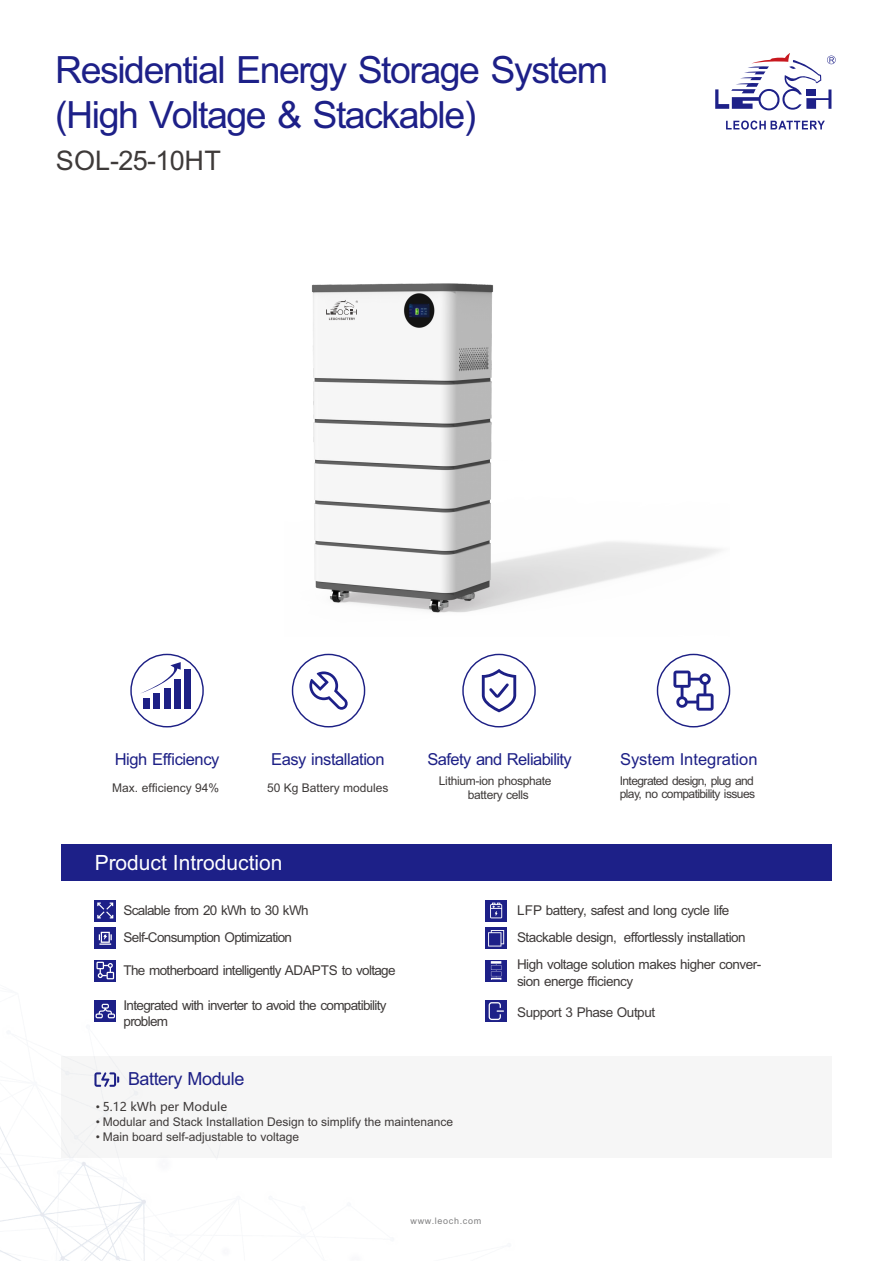
<style>
.page{position:relative;width:893px;height:1262px;background:#fff}
.page>*{position:absolute;margin:0;border:0;box-sizing:border-box;transform-origin:0 0}
.t1{font:37.5px/45px "Arial";letter-spacing:-.04em;color:#1d2088}
.t2{font:27px "Arial";color:#3e3a39}
.t3{font:21px "Arial";color:#fff}
.t4{font:18px "Arial";letter-spacing:-.025em;color:#1d2086}
.t5{font:16.5px "Arial";letter-spacing:-.025em;color:#1d2086}
.t6{font:16.5px "Arial";color:#1d2086}
.t7{font:13.5px/27px "Arial";letter-spacing:-.05em;color:#3e3a39}
.t8{font:13.5px "Arial";letter-spacing:-.035em;color:#3f3b3a}
.t9{font:12px "Arial";color:#3e3a39}
.t10{font:12px/12px "Arial";letter-spacing:-.05em;color:#3e3a39}
.t11{font:12px/14.4px "Arial";letter-spacing:-.025em;color:#3e3a39;text-align:center}
.t12{font:12px "Microsoft Ya Hei";color:#3e3a39}
.t13{font:9px "Arial";letter-spacing:.075em;color:#808081}
.s1{font-family:"Arial"}
</style>
<div class="page">
<img style="left:312px;top:283px;width:409px;height:330px">
<img style="left:0;top:941px;width:507px;height:320px">
<svg style="left:715px;top:53px;width:120px;height:57px"></svg>
<svg style="left:726px;top:120px;width:98px;height:10px"></svg>
<div style="left:61px;top:844px;width:770px;height:37px;background:#1d2088"></div>
<svg style="left:95px;top:960px;width:21px;height:21px"></svg>
<svg style="left:96px;top:961px;width:18px;height:18px"></svg>
<svg style="left:485px;top:960px;width:22px;height:21px"></svg>
<svg style="left:491px;top:961px;width:10px;height:19px"></svg>
<svg style="left:95px;top:900px;width:21px;height:21px"></svg>
<svg style="left:97px;top:902px;width:16px;height:16px"></svg>
<svg style="left:95px;top:1000px;width:21px;height:21px"></svg>
<svg style="left:96px;top:1003px;width:19px;height:15px"></svg>
<div style="left:485px;top:900px;width:22px;height:21px;background:#1d2088"></div>
<svg style="left:490px;top:902px;width:12px;height:16px"></svg>
<div style="left:485px;top:927px;width:22px;height:22px;background:linear-gradient(to right,#1d2088,#1d2088)"></div>
<svg style="left:488px;top:930px;width:16px;height:16px"></svg>
<div style="left:95px;top:927px;width:21px;height:22px;background:#1d2088"></div>
<svg style="left:99px;top:931px;width:13px;height:13px"></svg>
<div style="left:153px;top:693px;width:7px;height:16px;background:#1d2085"></div>
<div style="left:164px;top:688px;width:6px;height:21px;background:#1d2085"></div>
<div style="left:174px;top:679px;width:7px;height:30px;background:#1d2085"></div>
<div style="left:184px;top:669px;width:7px;height:40px;background:#1d2085"></div>
<div style="left:143px;top:698px;width:6px;height:11px;background:#1d2085"></div>
<svg style="left:140px;top:662px;width:41px;height:31px"></svg>
<div style="left:130px;top:653px;width:74px;height:74px;border:1px solid #1d2085;border-radius:50%"></div>
<div style="left:656px;top:653px;width:74px;height:74px;border:1px solid #1d2085;border-radius:50%"></div>
<svg style="left:673px;top:670px;width:40px;height:40px"></svg>
<div style="left:462px;top:653px;width:73px;height:74px;border:1px solid #1d2085;border-radius:50%"></div>
<svg style="left:482px;top:669px;width:34px;height:43px"></svg>
<div style="left:292px;top:653px;width:73px;height:74px;border:1px solid #1d2085;border-radius:50%"></div>
<svg style="left:309px;top:671px;width:39px;height:38px"></svg>
<svg style="left:94px;top:1072px;width:25px;height:14px"></svg>
<div style="left:485px;top:1000px;width:22px;height:21px;background:#1e2188"></div>
<svg style="left:488px;top:1002px;width:16px;height:18px"></svg>
<svg style="left:326px;top:300px;width:32px;height:20px"></svg>
<h1 class="t1" style="left:55px;top:51px;width:554px">Residential Energy Storage System (High Voltage &amp; Stackable)</h1>
<h2 class="t2" style="left:56px;top:150px;width:167px">SOL-25-10HT</h2>
<p class="t5" style="left:115px;top:752px;width:106px">High Efficiency</p>
<p class="t6" style="left:620px;top:752px;width:139px">System Integration</p>
<p class="t10" style="left:619px;top:776px;width:137px">Integrated design, plug and play, no compatibility issues</p>
<p class="t5" style="left:427px;top:752px;width:146px">Safety and Reliability</p>
<p class="t5" style="left:271px;top:752px;width:115px">Easy installation</p>
<p class="t11" style="left:439px;top:774px;width:114px">Lithium-ion phosphate battery cells</p>
<p class="t9" style="left:112px;top:783px;width:108px">Max. efficiency 94%</p>
<p class="t9" style="left:267px;top:783px;width:123px">50 Kg Battery modules</p>
<h3 class="t3" style="left:95px;top:854px;width:189px">Product Introduction</h3>
<p class="t7" style="left:123px;top:898px;width:186px">Scalable from 20 kWh to 30 kWh<br>Self-Consumption Optimization</p>
<p class="t7" style="left:123px;top:958px;width:273px">The motherboard intelligently ADAPTS to voltage</p>
<p class="t7" style="left:123px;top:998px;width:264px;line-height:16.5px">Integrated with inverter to avoid the compatibility problem</p>
<h3 class="t4" style="left:128px;top:1072px;width:118px">Battery Module</h3>
<p class="t12" style="left:96px;top:1101px;width:133px"><span class="s1">•</span> 5.12 kWh per Module</p>
<p class="t9" style="left:96px;top:1117px;width:359px">• Modular and Stack Installation Design to simplify the maintenance</p>
<p class="t9" style="left:96px;top:1132px;width:204px">• Main board self-adjustable to voltage</p>
<p class="t13" style="left:410px;top:1217px;width:72px">www.leoch.com</p>
<p class="t7" style="left:517px;top:898px;width:246px">LFP battery, safest and long cycle life<br>Stackable design, effortlessly installation<br>High voltage solution makes higher conver-</p>
<p class="t7" style="left:517px;top:968px;width:118px">sion energe fficiency</p>
<p class="t8" style="left:517px;top:1007px;width:139px">Support 3 Phase Output</p>
</div>
